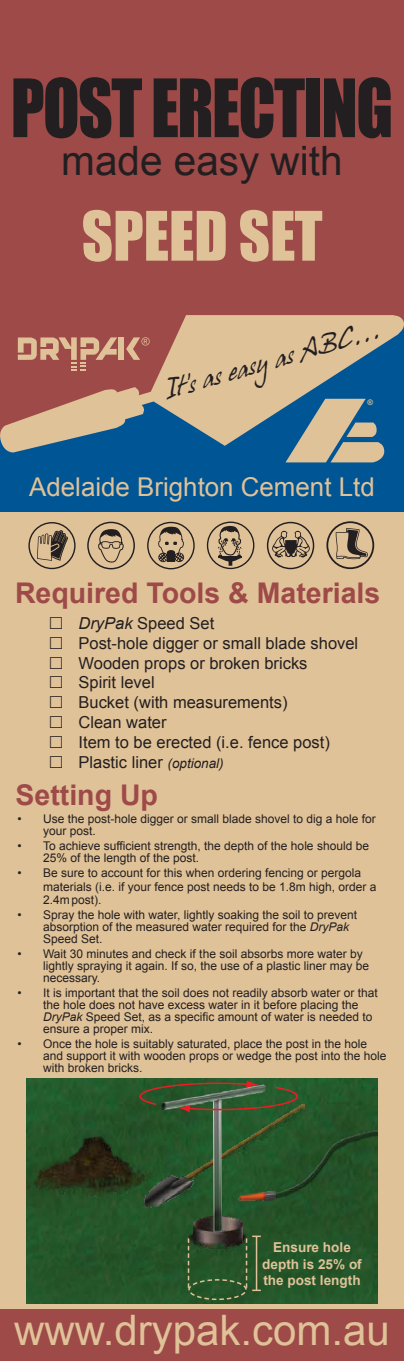
<style>
.page{position:relative;width:404px;height:1361px;background:#fff}
.page>*{position:absolute;margin:0;border:0;box-sizing:border-box;transform-origin:0 0}
.t1{font:74.25px "Impact";letter-spacing:-.025em;color:#231f20;scale:.91 1}
.t2{font:63px "Impact";color:#e0c298}
.t3{font:42px "Arial";color:#e0c298}
.t4{font:40.5px "Arial";color:#231f20}
.t5{font:700 28.5px "Arial";color:#9d4a48}
.t6{font:25.95px "Arial";color:#e0c298}
.t7{font:23.7px "Hans Hand";color:#231f20}
.t8{font:16.5px/19.8px "Arial";color:#231f20}
.t9{font:700 13.65px/16.4px "Arial";color:#e0c298;text-align:center}
.t10{font:12px/12px "Arial";color:#231f20}
.t11{font:700 7.65px "Arial";color:#e0c298}
.s1{font-style:italic}
.s2{font-style:italic;font-size:13.5px}
</style>
<div class="page">
<div style="left:0;top:511px;width:404px;height:798px;background:#e0c298"></div>
<div style="left:0;top:303px;width:404px;height:208px;background:#005595"></div>
<div style="left:0;top:0;width:404px;height:314px;background:#9d4a48"></div>
<svg style="left:0;top:314px;width:404px;height:139px;fill:#e0c298"></svg>
<svg style="left:18px;top:337px;width:99px;height:34px;background:#b87b68"></svg>
<div style="left:118px;top:337px;width:6px;height:23px;background:#e0c298"></div>
<svg style="left:126px;top:337px;width:24px;height:23px"></svg>
<svg style="left:285px;top:399px;width:99px;height:63px"></svg>
<div style="left:0;top:1309px;width:404px;height:52px;background:#9d4a48"></div>
<svg style="left:326px;top:521px;width:48px;height:48px"></svg>
<svg style="left:267px;top:522px;width:47px;height:47px"></svg>
<svg style="left:28px;top:522px;width:48px;height:47px"></svg>
<svg style="left:87px;top:522px;width:48px;height:47px"></svg>
<svg style="left:147px;top:522px;width:48px;height:47px"></svg>
<svg style="left:207px;top:521px;width:47px;height:48px"></svg>
<img style="left:26px;top:1078px;width:352px;height:225px">
<img style="left:309px;top:1128px;width:69px;height:73px">
<img style="left:26px;top:1135px;width:41px;height:64px">
<img style="left:186px;top:1231px;width:63px;height:19px">
<img style="left:67px;top:1104px;width:75px;height:103px">
<img style="left:142px;top:1103px;width:167px;height:104px">
<img style="left:193px;top:1231px;width:50px;height:2px">
<img style="left:187px;top:1233px;width:65px;height:21px">
<img style="left:161px;top:1112px;width:104px;height:119px">
<div style="left:188px;top:1279px;width:59px;height:21px;border:2px dashed #e0c298;border-radius:50%"></div>
<svg style="left:188px;top:1238px;width:1px;height:51px"></svg>
<svg style="left:246px;top:1235px;width:15px;height:56px"></svg>
<svg style="left:139px;top:1080px;width:159px;height:32px;background:#445936"></svg>
<p class="t1" style="left:11px;top:50px;width:422px">POST ERECTING</p>
<p class="t4" style="left:61px;top:134px;width:283px">made easy with</p>
<p class="t2" style="left:82px;top:187px;width:242px">SPEED SET</p>
<p class="t7" style="left:161px;top:378px;width:226px;rotate:-16deg">It’s as easy as ABC...</p>
<p class="t11" style="left:367px;top:397px;width:7px">®</p>
<p class="t6" style="left:29px;top:470px;width:347px">Adelaide Brighton Cement Ltd</p>
<p class="t5" style="left:15px;top:574px;width:367px">Required Tools &amp; Materials</p>
<p class="t8" style="left:79px;top:613px;width:281px"><span class="s1">DryPak</span> Speed Set<br>Post-hole digger or small blade shovel<br>Wooden props or broken bricks<br>Spirit level<br>Bucket (with measurements)<br>Clean water<br>Item to be erected (i.e. fence post)<br>Plastic liner <span class="s2">(optional)</span></p>
<p class="t5" style="left:16px;top:776px;width:144px">Setting Up</p>
<p class="t10" style="left:43px;top:813px;width:334px;text-indent:-26px">• Use the post-hole digger or small blade shovel to dig a hole for your post.</p>
<p class="t10" style="left:43px;top:840px;width:327px;text-indent:-26px">• To achieve sufficient strength, the depth of the hole should be<br>25% of the length of the post.</p>
<p class="t10" style="left:43px;top:866px;width:335px;line-height:13.5px;text-indent:-26px">• Be sure to account for this when ordering fencing or pergola materials (i.e. if your fence post needs to be 1.8m high, order a<br>2.4m post).</p>
<p class="t10" style="left:43px;top:909px;width:316px;text-indent:-26px">• Spray the hole with water, lightly soaking the soil to prevent absorption of the measured water required for the <span class="s1">DryPak<br></span>Speed Set.</p>
<p class="t10" style="left:43px;top:948px;width:328px;text-indent:-26px">• Wait 30 minutes and check if the soil absorbs more water by lightly spraying it again. If so, the use of a plastic liner may be necessary.</p>
<p class="t10" style="left:43px;top:987px;width:336px;text-indent:-26px">• It is important that the soil does not readily absorb water or that the hole does not have excess water in it before placing the <span class="s1">DryPak</span> Speed Set, as a specific amount of water is needed to ensure a proper mix.</p>
<p class="t10" style="left:43px;top:1038px;width:345px;text-indent:-26px">• Once the hole is suitably saturated, place the post in the hole and support it with wooden props or wedge the post into the hole with broken bricks.</p>
<p class="t9" style="left:262px;top:1239px;width:101px">Ensure hole depth is 25% of the post length</p>
<p class="t3" style="left:14px;top:1303px;width:377px">www.drypak.com.au</p>
</div>
